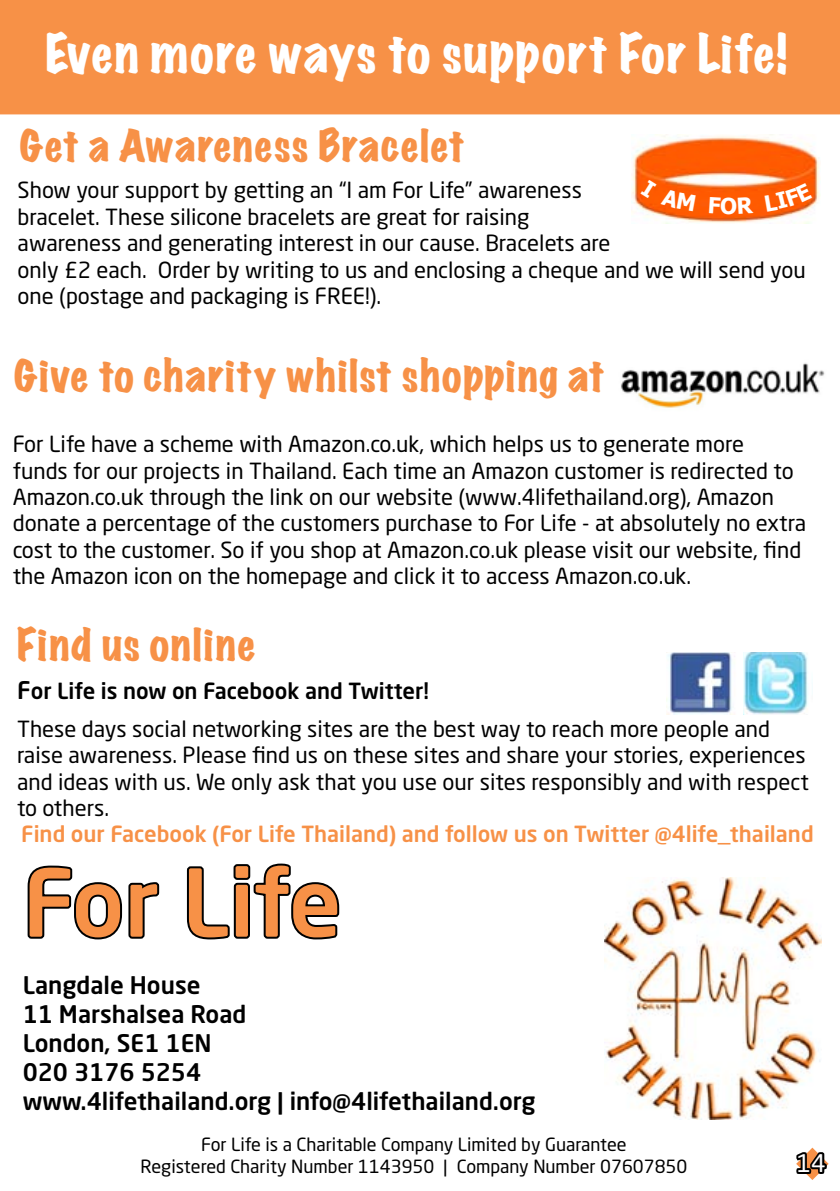
<style>
.page{position:relative;width:840px;height:1191px;background:#fff}
.page>*{position:absolute;margin:0;border:0;box-sizing:border-box;transform-origin:0 0}
.t1{font:500 92px "Neo Sans Std";color:#f79147}
.t2{font:expanded 48px "Marker Felt";letter-spacing:.03em;color:#fff}
.t3{font:expanded 40px "Marker Felt";letter-spacing:.035em;color:#f79147}
.t4{font:500 24px/28.8px "Neo Sans Std";color:#000}
.t5{font:24px "Neo Sans Std";color:#fff}
.t6{font:22px/26.4px "Neo Sans Std";color:#000}
.t7{font:500 22px "Neo Sans Std";color:#f79147}
.t8{font:700 22px "Tahoma";color:#fff}
.t9{font:18px/21.6px "Neo Sans Std";color:#000;text-align:center}
.s1{font-weight:500;font-size:24px}
.s2{font-weight:500}
</style>
<div class="page">
<div style="left:0;top:0;width:839px;height:114px;background:#f79147"></div>
<svg style="left:27px;top:865px;width:133px;height:75px"></svg>
<svg style="left:186px;top:863px;width:154px;height:77px"></svg>
<img style="left:604px;top:878px;width:216px;height:241px">
<svg style="left:796px;top:1147px;width:32px;height:33px"></svg>
<img style="left:621px;top:363px;width:204px;height:45px">
<img style="left:743px;top:652px;width:65px;height:62px">
<img style="left:666px;top:652px;width:69px;height:62px">
<img style="left:631px;top:135px;width:189px;height:89px">
<svg style="left:640px;top:180px;width:55px;height:32px;background:#fb6614"></svg>
<svg style="left:708px;top:197px;width:12px;height:17px"></svg>
<svg style="left:737px;top:197px;width:16px;height:17px"></svg>
<svg style="left:764px;top:183px;width:47px;height:28px"></svg>
<h2 class="t2" style="left:45px;top:19px;width:742px">Even more ways to support For Life!</h2>
<h3 class="t3" style="left:20px;top:116px;width:446px">Get a Awareness Bracelet</h3>
<p class="t6" style="left:18px;top:177px;width:789px">Show your support by getting an “I am For Life” awareness<br>bracelet. These silicone bracelets are great for raising<br>awareness and generating interest in our cause. Bracelets are<br>only £2 each. Order by writing to us and enclosing a cheque and we will send you one (postage and packaging is FREE!).</p>
<p class="t8" style="left:719px;top:191px;width:19px">O</p>
<h3 class="t3" style="left:14px;top:346px;width:591px">Give to charity whilst shopping at</h3>
<p class="t6" style="left:13px;top:430px;width:794px">For Life have a scheme with Amazon.co.uk, which helps us to generate more<br>funds for our projects in Thailand. Each time an Amazon customer is redirected to Amazon.co.uk through the link on our website (www.4lifethailand.org), Amazon donate a percentage of the customers purchase to For Life - at absolutely no extra cost to the customer. So if you shop at Amazon.co.uk please visit our website, find the Amazon icon on the homepage and click it to access Amazon.co.uk.</p>
<h3 class="t3" style="left:17px;top:615px;width:240px">Find us online</h3>
<p class="t6" style="left:17px;top:671px;width:754px;line-height:37.8px"><span class="s1">F</span><span class="s2">or Life is now on Facebook and Twitter!<br></span>These days social networking sites are the best way to reach more people and</p>
<p class="t6" style="left:17px;top:741px;width:792px">raise awareness. Please find us on these sites and share your stories, experiences and ideas with us. We only ask that you use our sites responsibly and with respect to others.</p>
<p class="t7" style="left:21px;top:820px;width:793px">Find our Facebook (For Life Thailand) and follow us on Twitter @4life_thailand</p>
<h1 class="t1" style="left:23px;top:844px;width:320px">For Life</h1>
<p class="t4" style="left:23px;top:970px;width:514px">Langdale House<br>11 Marshalsea Road<br>London, SE1 1EN<br>020 3176 5254<br>www.4lifethailand.org | info@4lifethailand.org</p>
<p class="t9" style="left:140px;top:1133px;width:548px">For Life is a Charitable Company Limited by Guarantee<br>Registered Charity Number 1143950 | Company Number 07607850</p>
<p class="t5" style="left:796px;top:1148px;width:31px">14</p>
</div>
